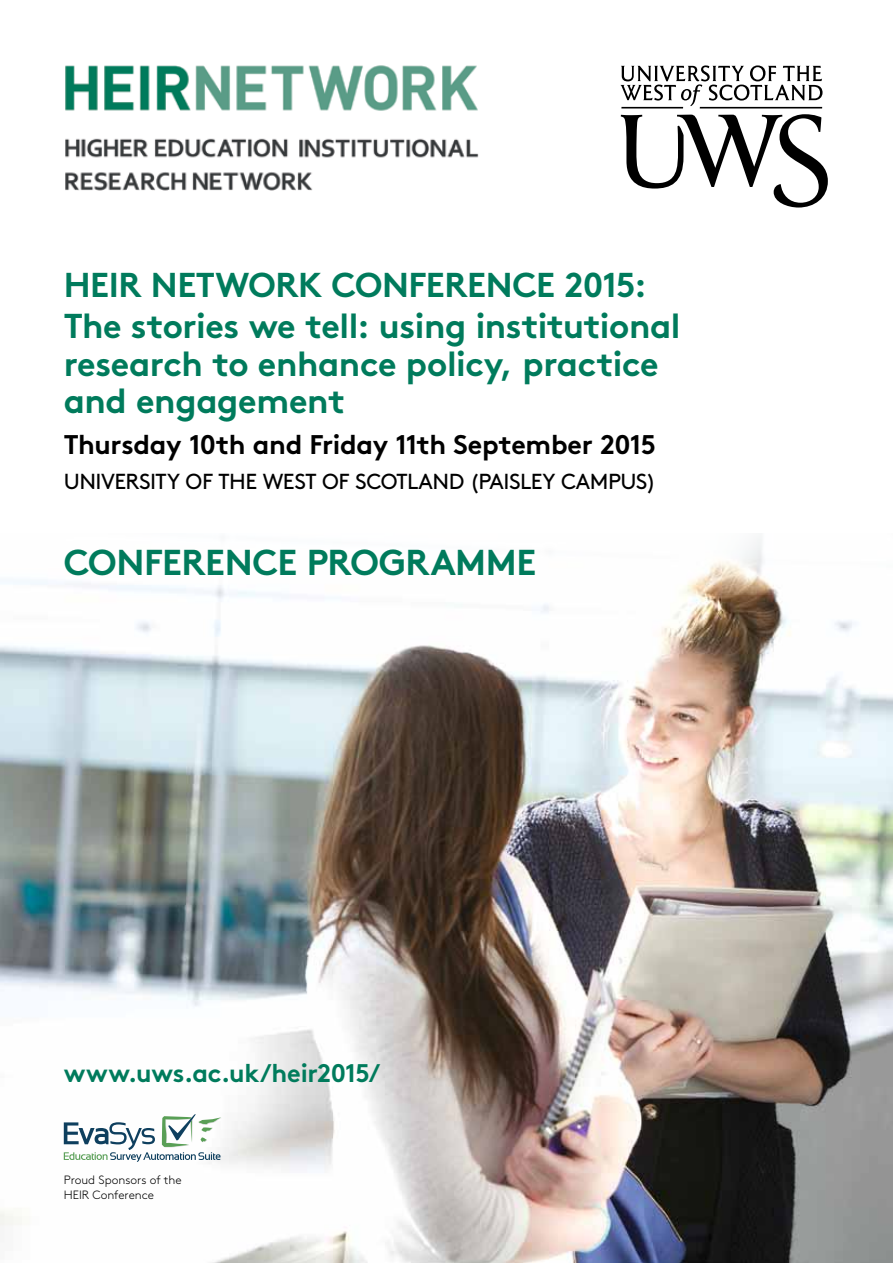
<style>
.page{position:relative;width:893px;height:1263px;background:#fff}
.page>*{position:absolute;margin:0;border:0;box-sizing:border-box;transform-origin:0 0}
.t1{font:700 36px "Brown";letter-spacing:-.01em;color:#007b5c}
.t2{font:700 34.5px/41.7px "Brown";letter-spacing:-.01em;color:#007b5c}
.t3{font:700 27px "Brown";letter-spacing:-.01em;color:#000}
.t4{font:700 25.5px "Brown";letter-spacing:-.015em;color:#007b5c}
.t5{font:21.75px "Brown";letter-spacing:-.02em;color:#000}
.t6{font:300 12px/14.4px "Brown";color:#000}
</style>
<div class="page">
<svg style="left:620px;top:65px;width:208px;height:143px"></svg>
<img style="left:0;top:595px;width:893px;height:668px">
<svg style="left:64px;top:1114px;width:158px;height:48px"></svg>
<img style="left:65px;top:65px;width:413px;height:126px">
<p class="t2" style="left:64px;top:260px;width:618px">HEIR NETWORK CONFERENCE 2015:<br>The stories we tell: using institutional</p>
<p class="t2" style="left:64px;top:341px;width:597px;line-height:37.5px">research to enhance policy, practice and engagement</p>
<p class="t3" style="left:64px;top:423px;width:594px">Thursday 10th and Friday 11th September 2015</p>
<p class="t5" style="left:64px;top:465px;width:594px">UNIVERSITY OF THE WEST OF SCOTLAND (PAISLEY CAMPUS)</p>
<p class="t1" style="left:64px;top:533px;width:474px">CONFERENCE PROGRAMME</p>
<p class="t4" style="left:64px;top:1053px;width:318px">www.uws.ac.uk/heir2015/</p>
<p class="t6" style="left:64px;top:1172px;width:119px">Proud Sponsors of the<br>HEIR Conference</p>
</div>
